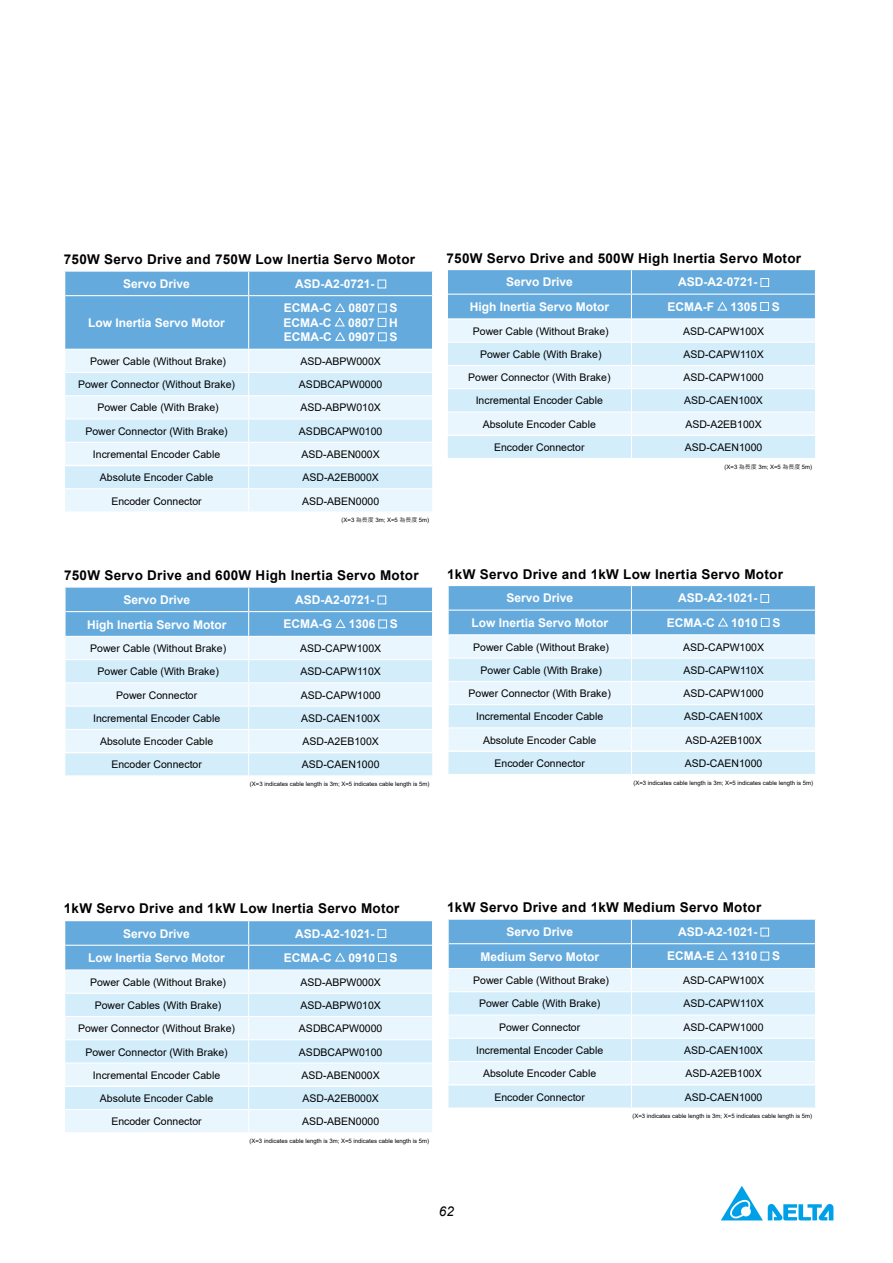
<style>
.page{position:relative;width:893px;height:1263px;background:#fff}
.page>*{position:absolute;margin:0;border:0;box-sizing:border-box;transform-origin:0 0}
.t1{font:700 13.5px "Arial";letter-spacing:.02em;color:#000}
.t2{font:italic 13.5px "Arial";color:#000}
.t3{font:700 12px "Arial";color:#fff}
.t4{font:10.5px "Arial";color:#000}
.t5{font:6px "Arial";color:#000}
.s1{font-family:"Microsoft Jheng Hei"}
</style>
<div class="page">
<svg style="left:721px;top:1186px;width:112px;height:34px"></svg>
<svg style="left:447px;top:269px;width:369px;height:189px;background:#c2e0f4"></svg>
<div style="left:760px;top:302px;width:9px;height:9px;border:1px solid #fff"></div>
<svg style="left:64px;top:271px;width:369px;height:240px;background:#bbdcf2"></svg>
<div style="left:378px;top:332px;width:9px;height:9px;border:1px solid #fff"></div>
<svg style="left:65px;top:587px;width:368px;height:189px;background:#c2e0f4"></svg>
<div style="left:378px;top:620px;width:9px;height:8px;border:1px solid #fff"></div>
<svg style="left:448px;top:585px;width:368px;height:189px;background:#c2e0f4"></svg>
<div style="left:761px;top:618px;width:8px;height:9px;border:1px solid #fff"></div>
<svg style="left:64px;top:920px;width:369px;height:212px;background:#c6e2f5"></svg>
<div style="left:378px;top:953px;width:9px;height:9px;border:1px solid #fff"></div>
<svg style="left:448px;top:919px;width:368px;height:189px;background:#c2e0f4"></svg>
<div style="left:761px;top:952px;width:8px;height:8px;border:1px solid #fff"></div>
<p class="t1" style="left:64px;top:249px;width:353px">750W Servo Drive and 750W Low Inertia Servo Motor</p>
<p class="t3" style="left:123px;top:275px;width:68px">Servo Drive</p>
<p class="t3" style="left:295px;top:275px;width:81px">ASD-A2-0721-</p>
<p class="t3" style="left:88px;top:314px;width:138px">Low Inertia Servo Motor</p>
<p class="t3" style="left:284px;top:300px;width:49px">ECMA-C</p>
<p class="t3" style="left:348px;top:300px;width:51px">0807 S</p>
<p class="t3" style="left:283px;top:315px;width:49px">ECMA-C</p>
<p class="t3" style="left:348px;top:315px;width:51px">0807 H</p>
<p class="t3" style="left:284px;top:329px;width:49px">ECMA-C</p>
<p class="t3" style="left:348px;top:329px;width:51px">0907 S</p>
<p class="t4" style="left:90px;top:354px;width:137px">Power Cable (Without Brake)</p>
<p class="t4" style="left:300px;top:354px;width:82px">ASD-ABPW000X</p>
<p class="t4" style="left:78px;top:377px;width:158px">Power Connector (Without Brake)</p>
<p class="t4" style="left:299px;top:377px;width:85px">ASDBCAPW0000</p>
<p class="t4" style="left:97px;top:400px;width:123px">Power Cable (With Brake)</p>
<p class="t4" style="left:300px;top:400px;width:82px">ASD-ABPW010X</p>
<p class="t4" style="left:85px;top:424px;width:144px">Power Connector (With Brake)</p>
<p class="t4" style="left:299px;top:424px;width:85px">ASDBCAPW0100</p>
<p class="t4" style="left:93px;top:447px;width:129px">Incremental Encoder Cable</p>
<p class="t4" style="left:302px;top:447px;width:80px">ASD-ABEN000X</p>
<p class="t4" style="left:100px;top:470px;width:115px">Absolute Encoder Cable</p>
<p class="t4" style="left:302px;top:470px;width:78px">ASD-A2EB000X</p>
<p class="t4" style="left:111px;top:494px;width:92px">Encoder Connector</p>
<p class="t4" style="left:302px;top:494px;width:79px">ASD-ABEN0000</p>
<p class="t5" style="left:342px;top:516px;width:89px">(X=3 <span class="s1">為長度</span> 3m; X=5 <span class="s1">為長度</span> 5m)</p>
<p class="t1" style="left:446px;top:249px;width:356px">750W Servo Drive and 500W High Inertia Servo Motor</p>
<p class="t3" style="left:506px;top:274px;width:68px">Servo Drive</p>
<p class="t3" style="left:678px;top:274px;width:81px">ASD-A2-0721-</p>
<p class="t3" style="left:470px;top:299px;width:141px">High Inertia Servo Motor</p>
<p class="t3" style="left:667px;top:299px;width:48px">ECMA-F</p>
<p class="t3" style="left:731px;top:299px;width:51px">1305 S</p>
<p class="t4" style="left:473px;top:324px;width:137px">Power Cable (Without Brake)</p>
<p class="t4" style="left:683px;top:324px;width:83px">ASD-CAPW100X</p>
<p class="t4" style="left:480px;top:347px;width:123px">Power Cable (With Brake)</p>
<p class="t4" style="left:683px;top:347px;width:82px">ASD-CAPW110X</p>
<p class="t4" style="left:468px;top:370px;width:144px">Power Connector (With Brake)</p>
<p class="t4" style="left:684px;top:370px;width:81px">ASD-CAPW1000</p>
<p class="t4" style="left:476px;top:393px;width:129px">Incremental Encoder Cable</p>
<p class="t4" style="left:684px;top:393px;width:80px">ASD-CAEN100X</p>
<p class="t4" style="left:483px;top:417px;width:115px">Absolute Encoder Cable</p>
<p class="t4" style="left:685px;top:417px;width:78px">ASD-A2EB100X</p>
<p class="t4" style="left:494px;top:440px;width:92px">Encoder Connector</p>
<p class="t4" style="left:685px;top:440px;width:79px">ASD-CAEN1000</p>
<p class="t5" style="left:724px;top:462px;width:89px">(X=3 <span class="s1">為長度</span> 3m; X=5 <span class="s1">為長度</span> 5m)</p>
<p class="t1" style="left:64px;top:565px;width:356px">750W Servo Drive and 600W High Inertia Servo Motor</p>
<p class="t3" style="left:123px;top:591px;width:68px">Servo Drive</p>
<p class="t3" style="left:295px;top:591px;width:81px">ASD-A2-0721-</p>
<p class="t3" style="left:87px;top:616px;width:141px">High Inertia Servo Motor</p>
<p class="t3" style="left:283px;top:616px;width:50px">ECMA-G</p>
<p class="t3" style="left:349px;top:616px;width:51px">1306 S</p>
<p class="t4" style="left:90px;top:641px;width:137px">Power Cable (Without Brake)</p>
<p class="t4" style="left:300px;top:641px;width:83px">ASD-CAPW100X</p>
<p class="t4" style="left:97px;top:664px;width:123px">Power Cable (With Brake)</p>
<p class="t4" style="left:301px;top:664px;width:82px">ASD-CAPW110X</p>
<p class="t4" style="left:116px;top:688px;width:83px">Power Connector</p>
<p class="t4" style="left:301px;top:688px;width:81px">ASD-CAPW1000</p>
<p class="t4" style="left:93px;top:711px;width:129px">Incremental Encoder Cable</p>
<p class="t4" style="left:301px;top:711px;width:80px">ASD-CAEN100X</p>
<p class="t4" style="left:100px;top:734px;width:115px">Absolute Encoder Cable</p>
<p class="t4" style="left:302px;top:734px;width:78px">ASD-A2EB100X</p>
<p class="t4" style="left:111px;top:757px;width:92px">Encoder Connector</p>
<p class="t4" style="left:302px;top:757px;width:79px">ASD-CAEN1000</p>
<p class="t5" style="left:250px;top:780px;width:181px">(X=3 indicates cable length is 3m; X=5 indicates cable length is 5m)</p>
<p class="t1" style="left:447px;top:565px;width:337px">1kW Servo Drive and 1kW Low Inertia Servo Motor</p>
<p class="t3" style="left:506px;top:590px;width:68px">Servo Drive</p>
<p class="t3" style="left:678px;top:590px;width:81px">ASD-A2-1021-</p>
<p class="t3" style="left:471px;top:614px;width:138px">Low Inertia Servo Motor</p>
<p class="t3" style="left:667px;top:615px;width:49px">ECMA-C</p>
<p class="t3" style="left:731px;top:615px;width:51px">1010 S</p>
<p class="t4" style="left:473px;top:640px;width:137px">Power Cable (Without Brake)</p>
<p class="t4" style="left:683px;top:640px;width:83px">ASD-CAPW100X</p>
<p class="t4" style="left:480px;top:663px;width:123px">Power Cable (With Brake)</p>
<p class="t4" style="left:683px;top:663px;width:82px">ASD-CAPW110X</p>
<p class="t4" style="left:468px;top:686px;width:144px">Power Connector (With Brake)</p>
<p class="t4" style="left:684px;top:686px;width:81px">ASD-CAPW1000</p>
<p class="t4" style="left:476px;top:709px;width:129px">Incremental Encoder Cable</p>
<p class="t4" style="left:684px;top:709px;width:80px">ASD-CAEN100X</p>
<p class="t4" style="left:483px;top:733px;width:115px">Absolute Encoder Cable</p>
<p class="t4" style="left:685px;top:733px;width:78px">ASD-A2EB100X</p>
<p class="t4" style="left:494px;top:756px;width:92px">Encoder Connector</p>
<p class="t4" style="left:685px;top:756px;width:79px">ASD-CAEN1000</p>
<p class="t5" style="left:633px;top:778px;width:181px">(X=3 indicates cable length is 3m; X=5 indicates cable length is 5m)</p>
<p class="t1" style="left:64px;top:899px;width:337px">1kW Servo Drive and 1kW Low Inertia Servo Motor</p>
<p class="t3" style="left:123px;top:925px;width:68px">Servo Drive</p>
<p class="t3" style="left:295px;top:925px;width:81px">ASD-A2-1021-</p>
<p class="t3" style="left:88px;top:950px;width:138px">Low Inertia Servo Motor</p>
<p class="t3" style="left:284px;top:950px;width:49px">ECMA-C</p>
<p class="t3" style="left:348px;top:950px;width:51px">0910 S</p>
<p class="t4" style="left:90px;top:975px;width:137px">Power Cable (Without Brake)</p>
<p class="t4" style="left:300px;top:975px;width:82px">ASD-ABPW000X</p>
<p class="t4" style="left:95px;top:998px;width:128px">Power Cables (With Brake)</p>
<p class="t4" style="left:300px;top:998px;width:82px">ASD-ABPW010X</p>
<p class="t4" style="left:78px;top:1021px;width:158px">Power Connector (Without Brake)</p>
<p class="t4" style="left:299px;top:1021px;width:85px">ASDBCAPW0000</p>
<p class="t4" style="left:85px;top:1044px;width:144px">Power Connector (With Brake)</p>
<p class="t4" style="left:299px;top:1044px;width:85px">ASDBCAPW0100</p>
<p class="t4" style="left:93px;top:1068px;width:129px">Incremental Encoder Cable</p>
<p class="t4" style="left:302px;top:1068px;width:80px">ASD-ABEN000X</p>
<p class="t4" style="left:100px;top:1091px;width:115px">Absolute Encoder Cable</p>
<p class="t4" style="left:302px;top:1091px;width:78px">ASD-A2EB000X</p>
<p class="t4" style="left:111px;top:1114px;width:92px">Encoder Connector</p>
<p class="t4" style="left:302px;top:1114px;width:79px">ASD-ABEN0000</p>
<p class="t5" style="left:249px;top:1137px;width:181px">(X=3 indicates cable length is 3m; X=5 indicates cable length is 5m)</p>
<p class="t1" style="left:447px;top:898px;width:316px">1kW Servo Drive and 1kW Medium Servo Motor</p>
<p class="t3" style="left:506px;top:923px;width:68px">Servo Drive</p>
<p class="t3" style="left:678px;top:923px;width:81px">ASD-A2-1021-</p>
<p class="t3" style="left:480px;top:948px;width:120px">Medium Servo Motor</p>
<p class="t3" style="left:667px;top:948px;width:49px">ECMA-E</p>
<p class="t3" style="left:731px;top:948px;width:51px">1310 S</p>
<p class="t4" style="left:473px;top:973px;width:137px">Power Cable (Without Brake)</p>
<p class="t4" style="left:683px;top:973px;width:83px">ASD-CAPW100X</p>
<p class="t4" style="left:479px;top:996px;width:123px">Power Cable (With Brake)</p>
<p class="t4" style="left:683px;top:996px;width:82px">ASD-CAPW110X</p>
<p class="t4" style="left:499px;top:1020px;width:83px">Power Connector</p>
<p class="t4" style="left:684px;top:1020px;width:81px">ASD-CAPW1000</p>
<p class="t4" style="left:476px;top:1043px;width:129px">Incremental Encoder Cable</p>
<p class="t4" style="left:684px;top:1043px;width:80px">ASD-CAEN100X</p>
<p class="t4" style="left:483px;top:1066px;width:115px">Absolute Encoder Cable</p>
<p class="t4" style="left:685px;top:1066px;width:78px">ASD-A2EB100X</p>
<p class="t4" style="left:494px;top:1089px;width:92px">Encoder Connector</p>
<p class="t4" style="left:685px;top:1089px;width:79px">ASD-CAEN1000</p>
<p class="t5" style="left:632px;top:1112px;width:181px">(X=3 indicates cable length is 3m; X=5 indicates cable length is 5m)</p>
<p class="t2" style="left:439px;top:1203px;width:17px">62</p>
</div>
